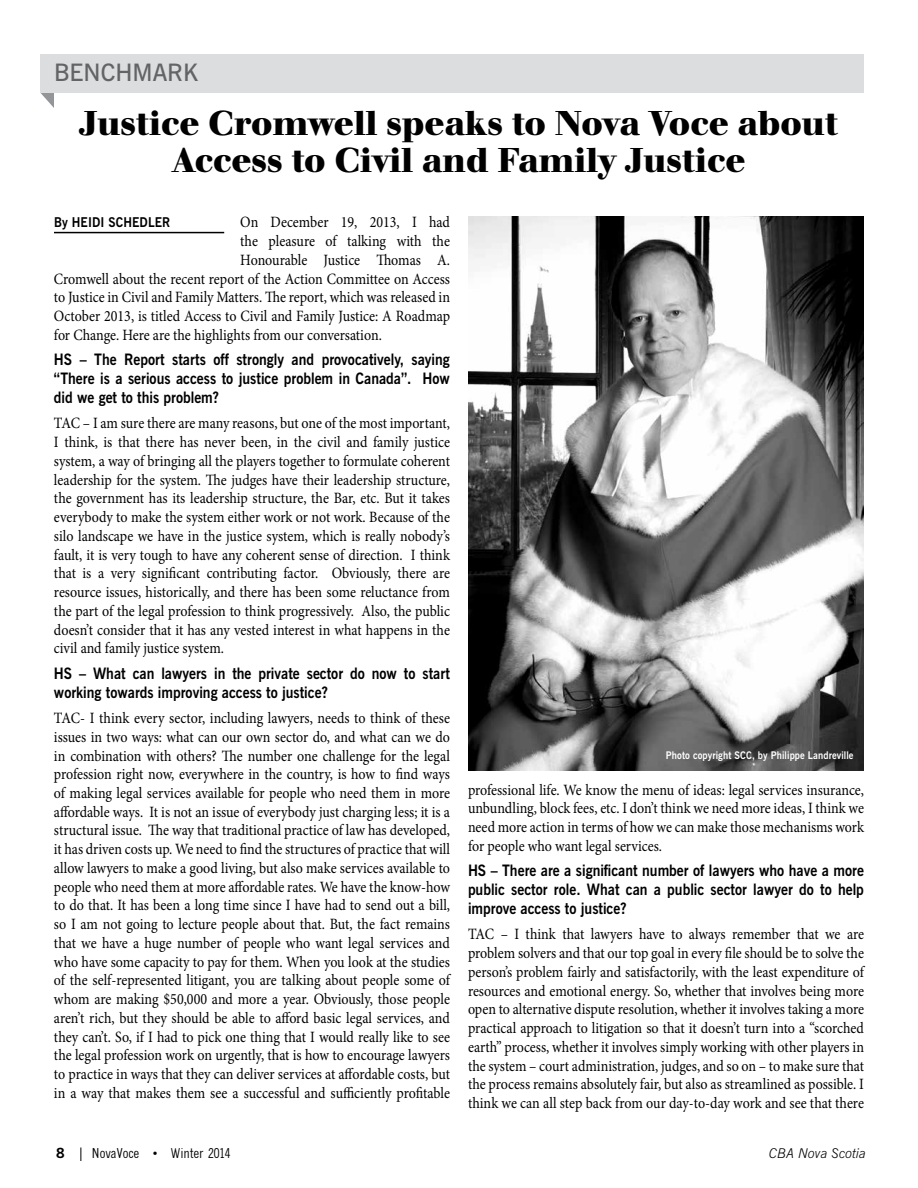
<style>
.page{position:relative;width:918px;height:1188px;background:#fff}
.page>*{position:absolute;margin:0;border:0;box-sizing:border-box;transform-origin:0 0}
.t1{font:700 36px/37.5px "Walbaum Buc T";color:#000;text-align:center}
.t2{font:600 24px "News Gothic BT";color:#636466}
.t3{font:15.75px/18.8px "Minion Pro";color:#000;text-align:justify;scale:.89 1}
.t4{font:700 15.75px/18.8px "News Gothic BT";color:#000;text-align:justify;scale:.89 1}
.t5{font:condensed 13.5px "M News Gothic";color:#000}
.t6{font:700 13.5px "News Gothic BT";letter-spacing:.01em;color:#000;scale:.9 1}
.t7{font:italic 300 13.5px "News Gothic BT";color:#000}
.t8{font:700 13.5px "M News Gothic";color:#000}
.t9{font:700 10.5px "News Gothic BT";letter-spacing:.01em;color:#fff;scale:.9 1}
</style>
<div class="page">
<svg style="left:81px;top:1148px;width:1px;height:13px"></svg>
<svg style="left:41px;top:93px;width:13px;height:15px"></svg>
<div style="left:40px;top:54px;width:824px;height:39px;background:#dcddde"></div>
<hr style="left:54px;top:232px;width:170px;height:1px;background:#000">
<img style="left:468px;top:216px;width:396px;height:554px">
<h2 class="t2" style="left:54px;top:58px;width:146px">BENCHMARK</h2>
<h1 class="t1" style="left:79px;top:105px;width:761px">Justice Cromwell speaks to Nova Voce about<br>Access to Civil and Family Justice</h1>
<p class="t6" style="left:54px;top:214px;width:131px">By HEIDI SCHEDLER</p>
<p class="t3" style="left:240px;top:213px;width:237px">On December 19, 2013, I had</p>
<p class="t3" style="left:240px;top:232px;width:237px">the pleasure of talking with the</p>
<p class="t3" style="left:240px;top:251px;width:237px">Honourable Justice Thomas A.</p>
<p class="t3" style="left:54px;top:269px;width:446px">Cromwell about the recent report of the Action Committee on Access</p>
<p class="t3" style="left:54px;top:288px;width:446px">to Justice in Civil and Family Matters. The report, which was released in</p>
<p class="t3" style="left:54px;top:307px;width:446px">October 2013, is titled Access to Civil and Family Justice: A Roadmap</p>
<p class="t3" style="left:54px;top:326px;width:370px">for Change. Here are the highlights from our conversation.</p>
<p class="t4" style="left:54px;top:350px;width:446px">HS – The Report starts off strongly and provocatively, saying “There is a serious access to justice problem in Canada”. How did we get to this problem?</p>
<p class="t3" style="left:54px;top:414px;width:447px">TAC – I am sure there are many reasons, but one of the most important, I think, is that there has never been, in the civil and family justice system, a way of bringing all the players together to formulate coherent leadership for the system. The judges have their leadership structure, the government has its leadership structure, the Bar, etc. But it takes everybody to make the system either work or not work. Because of the silo landscape we have in the justice system, which is really nobody’s fault, it is very tough to have any coherent sense of direction. I think that is a very significant contributing factor. Obviously, there are resource issues, historically, and there has been some reluctance from the part of the legal profession to think progressively. Also, the public doesn’t consider that it has any vested interest in what happens in the civil and family justice system.</p>
<p class="t4" style="left:54px;top:664px;width:446px">HS – What can lawyers in the private sector do now to start working towards improving access to justice?</p>
<p class="t3" style="left:54px;top:709px;width:447px">TAC- I think every sector, including lawyers, needs to think of these issues in two ways: what can our own sector do, and what can we do in combination with others? The number one challenge for the legal profession right now, everywhere in the country, is how to find ways of making legal services available for people who need them in more affordable ways. It is not an issue of everybody just charging less; it is a structural issue. The way that traditional practice of law has developed, it has driven costs up. We need to find the structures of practice that will allow lawyers to make a good living, but also make services available to people who need them at more affordable rates. We have the know-how to do that. It has been a long time since I have had to send out a bill, so I am not going to lecture people about that. But, the fact remains that we have a huge number of people who want legal services and who have some capacity to pay for them. When you look at the studies of the self-represented litigant, you are talking about people some of whom are making $50,000 and more a year. Obviously, those people aren’t rich, but they should be able to afford basic legal services, and they can’t. So, if I had to pick one thing that I would really like to see the legal profession work on urgently, that is how to encourage lawyers to practice in ways that they can deliver services at affordable costs, but in a way that makes them see a successful and sufficiently profitable</p>
<p class="t9" style="left:666px;top:748px;width:210px">Photo copyright SCC, by Philippe Landreville</p>
<p class="t3" style="left:468px;top:780px;width:447px">professional life. We know the menu of ideas: legal services insurance, unbundling, block fees, etc. I don’t think we need more ideas, I think we need more action in terms of how we can make those mechanisms work for people who want legal services.</p>
<p class="t4" style="left:468px;top:861px;width:446px">HS – There are a significant number of lawyers who have a more public sector role. What can a public sector lawyer do to help improve access to justice?</p>
<p class="t3" style="left:468px;top:925px;width:446px">TAC – I think that lawyers have to always remember that we are problem solvers and that our top goal in every file should be to solve the person’s problem fairly and satisfactorily, with the least expenditure of resources and emotional energy. So, whether that involves being more open to alternative dispute resolution, whether it involves taking a more practical approach to litigation so that it doesn’t turn into a “scorched earth” process, whether it involves simply working with other players in the system – court administration, judges, and so on – to make sure that the process remains absolutely fair, but also as streamlined as possible. I think we can all step back from our day-to-day work and see that there</p>
<p class="t8" style="left:56px;top:1145px;width:10px">8</p>
<p class="t5" style="left:92px;top:1146px;width:141px">NovaVoce • Winter 2014</p>
<p class="t7" style="left:769px;top:1145px;width:98px">CBA Nova Scotia</p>
</div>
